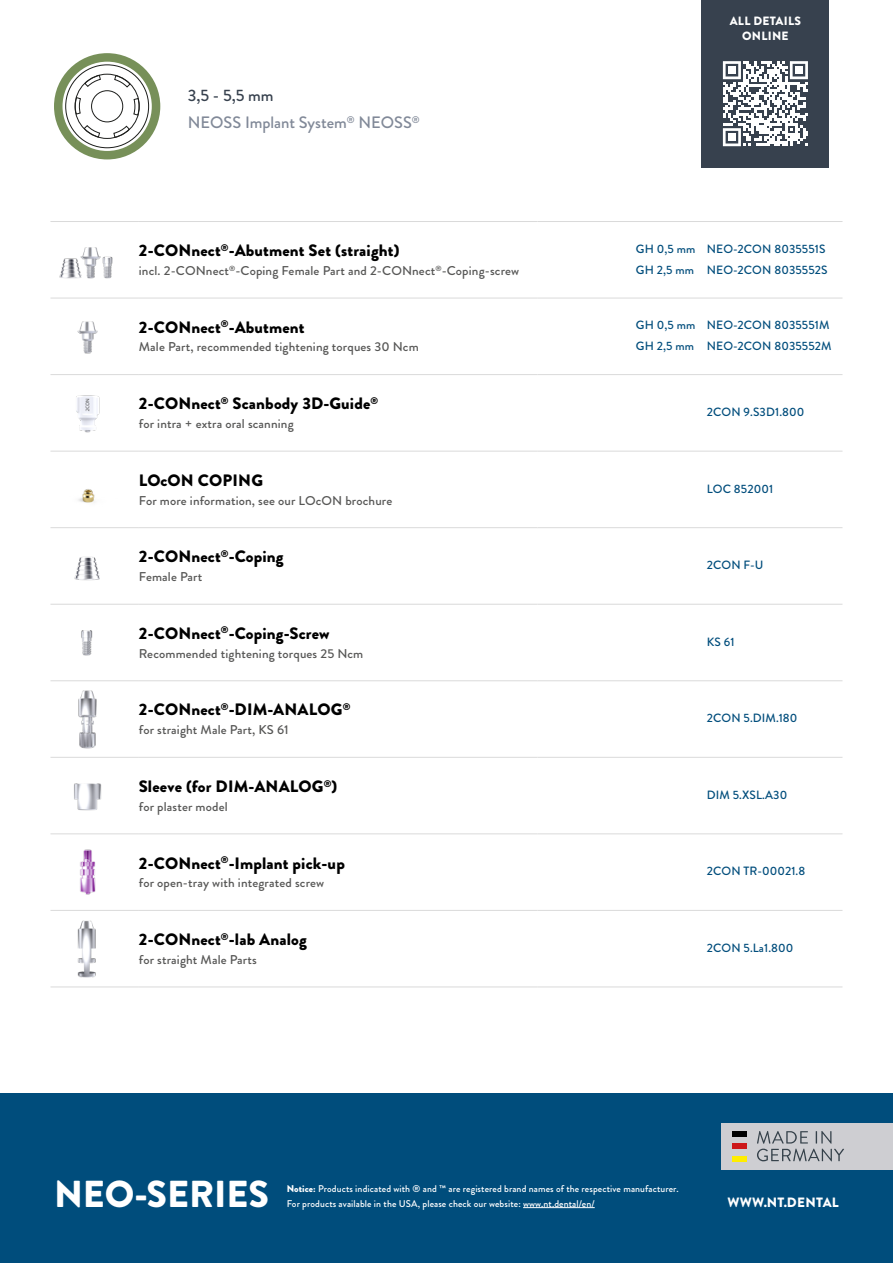
<style>
.page{position:relative;width:893px;height:1263px;background:#fff}
.page>*{position:absolute;margin:0;border:0;box-sizing:border-box;transform-origin:0 0}
.t1{font:900 37.5px "Brandon Grotesque";color:#fff}
.Artikel{font:900 16.5px "Brandon Grotesque";letter-spacing:.01em;color:#000}
.t2{font:500 16.5px "Brandon Grotesque";color:#818998}
.t3{font:500 16.5px "Brandon Grotesque";color:#37414e}
.t4{font:900 13.5px "Brandon Grotesque";letter-spacing:.02em;color:#fff}
.Artikel_Zusatz{font:500 12.75px "Brandon Grotesque";letter-spacing:.01em;color:#575756}
.t5{font:500 12px "Brandon Grotesque";letter-spacing:.01em;color:#004d7c}
.t6{font:900 12px/14.4px "Brandon Grotesque";letter-spacing:.02em;color:#fff;text-align:center}
.t7{font:500 9.75px "Brandon Grotesque";letter-spacing:.01em;color:#fff}
.s1{font-weight:900}
</style>
<div class="page">
<div style="left:0;top:1093px;width:893px;height:170px;background:#004d7c"></div>
<div style="left:702px;top:0;width:127px;height:167px;background:#37414e"></div>
<hr style="left:523px;top:1207px;width:72px;height:1px;background:#fff">
<div style="left:721px;top:1123px;width:172px;height:47px;background:#ceced2"></div>
<div style="left:731px;top:1131px;width:15px;height:5px;background:#000"></div>
<div style="left:731px;top:1144px;width:15px;height:5px;background:#cd1719"></div>
<div style="left:731px;top:1156px;width:15px;height:5px;background:#ffed00"></div>
<svg style="left:757px;top:1131px;width:87px;height:30px"></svg>
<svg style="left:723px;top:61px;width:85px;height:85px"></svg>
<div style="left:728px;top:66px;width:8px;height:8px;background:#fff"></div>
<div style="left:795px;top:66px;width:8px;height:8px;background:#fff"></div>
<div style="left:728px;top:133px;width:8px;height:8px;background:#fff"></div>
<svg style="left:54px;top:53px;width:106px;height:106px"></svg>
<hr style="left:50px;top:221px;width:89px;height:1px;background:#dadada">
<hr style="left:139px;top:221px;width:398px;height:1px;background:#dadada">
<hr style="left:537px;top:221px;width:305px;height:1px;background:#dadada">
<hr style="left:50px;top:298px;width:89px;height:1px;background:#dadada">
<hr style="left:139px;top:298px;width:398px;height:1px;background:#dadada">
<hr style="left:537px;top:298px;width:305px;height:1px;background:#dadada">
<hr style="left:50px;top:374px;width:89px;height:1px;background:#dadada">
<hr style="left:139px;top:374px;width:398px;height:1px;background:#dadada">
<hr style="left:537px;top:374px;width:305px;height:1px;background:#dadada">
<hr style="left:50px;top:451px;width:89px;height:1px;background:#dadada">
<hr style="left:139px;top:451px;width:398px;height:1px;background:#dadada">
<hr style="left:537px;top:451px;width:305px;height:1px;background:#dadada">
<hr style="left:50px;top:527px;width:89px;height:1px;background:#dadada">
<hr style="left:139px;top:527px;width:398px;height:1px;background:#dadada">
<hr style="left:537px;top:527px;width:305px;height:1px;background:#dadada">
<hr style="left:50px;top:604px;width:89px;height:1px;background:#dadada">
<hr style="left:139px;top:604px;width:398px;height:1px;background:#dadada">
<hr style="left:537px;top:604px;width:305px;height:1px;background:#dadada">
<hr style="left:50px;top:680px;width:89px;height:1px;background:#dadada">
<hr style="left:139px;top:680px;width:398px;height:1px;background:#dadada">
<hr style="left:537px;top:680px;width:305px;height:1px;background:#dadada">
<hr style="left:50px;top:757px;width:89px;height:1px;background:#dadada">
<hr style="left:139px;top:757px;width:398px;height:1px;background:#dadada">
<hr style="left:537px;top:757px;width:305px;height:1px;background:#dadada">
<hr style="left:50px;top:833px;width:89px;height:1px;background:#dadada">
<hr style="left:139px;top:833px;width:398px;height:1px;background:#dadada">
<hr style="left:537px;top:833px;width:305px;height:1px;background:#dadada">
<hr style="left:50px;top:910px;width:89px;height:1px;background:#dadada">
<hr style="left:139px;top:910px;width:398px;height:1px;background:#dadada">
<hr style="left:537px;top:910px;width:305px;height:1px;background:#dadada">
<hr style="left:50px;top:986px;width:89px;height:1px;background:#dadada">
<hr style="left:139px;top:986px;width:398px;height:1px;background:#dadada">
<hr style="left:537px;top:986px;width:305px;height:1px;background:#dadada">
<img style="left:59px;top:247px;width:54px;height:32px">
<img style="left:77px;top:321px;width:21px;height:33px">
<img style="left:76px;top:395px;width:24px;height:38px">
<img style="left:78px;top:489px;width:17px;height:14px">
<img style="left:74px;top:556px;width:26px;height:25px">
<img style="left:81px;top:630px;width:12px;height:26px">
<img style="left:78px;top:690px;width:19px;height:59px">
<img style="left:74px;top:783px;width:28px;height:28px">
<img style="left:80px;top:849px;width:16px;height:46px">
<img style="left:77px;top:920px;width:19px;height:58px">
<p class="t3" style="left:188px;top:84px;width:87px">3,5 - 5,5 mm</p>
<p class="t2" style="left:188px;top:111px;width:233px">NEOSS Implant System<sup>®</sup> NEOSS<sup>®</sup></p>
<p class="Artikel" style="left:139px;top:239px;width:262px">2-CONnect<sup>®</sup>-Abutment Set (straight)</p>
<p class="Artikel_Zusatz" style="left:139px;top:262px;width:382px">incl. 2-CONnect<sup>®</sup>-Coping Female Part and 2-CONnect<sup>®</sup>-Coping-screw</p>
<p class="Artikel" style="left:139px;top:315px;width:167px">2-CONnect<sup>®</sup>-Abutment</p>
<p class="Artikel_Zusatz" style="left:139px;top:338px;width:281px">Male Part, recommended tightening torques 30 Ncm</p>
<p class="Artikel" style="left:139px;top:392px;width:241px">2-CONnect<sup>®</sup> Scanbody 3D-Guide<sup>®</sup></p>
<p class="Artikel_Zusatz" style="left:139px;top:415px;width:156px">for intra + extra oral scanning</p>
<p class="Artikel" style="left:139px;top:468px;width:126px">LOcON COPING</p>
<p class="Artikel_Zusatz" style="left:139px;top:491px;width:255px">For more information, see our LOcON brochure</p>
<p class="Artikel" style="left:139px;top:545px;width:146px">2-CONnect<sup>®</sup>-Coping</p>
<p class="Artikel_Zusatz" style="left:139px;top:568px;width:65px">Female Part</p>
<p class="Artikel" style="left:139px;top:621px;width:192px">2-CONnect<sup>®</sup>-Coping-Screw</p>
<p class="Artikel_Zusatz" style="left:139px;top:644px;width:226px">Recommended tightening torques 25 Ncm</p>
<p class="Artikel" style="left:139px;top:698px;width:213px">2-CONnect<sup>®</sup>-DIM-ANALOG<sup>®</sup></p>
<p class="Artikel_Zusatz" style="left:139px;top:721px;width:151px">for straight Male Part, KS 61</p>
<p class="Artikel" style="left:139px;top:775px;width:200px">Sleeve (for DIM-ANALOG<sup>®</sup>)</p>
<p class="Artikel_Zusatz" style="left:139px;top:797px;width:90px">for plaster model</p>
<p class="Artikel" style="left:139px;top:851px;width:207px">2-CONnect<sup>®</sup>-Implant pick-up</p>
<p class="Artikel_Zusatz" style="left:139px;top:874px;width:187px">for open-tray with integrated screw</p>
<p class="Artikel" style="left:139px;top:928px;width:169px">2-CONnect<sup>®</sup>-lab Analog</p>
<p class="Artikel_Zusatz" style="left:139px;top:951px;width:119px">for straight Male Parts</p>
<p class="t6" style="left:730px;top:14px;width:73px">ALL DETAILS<br>ONLINE</p>
<p class="t5" style="left:636px;top:240px;width:61px">GH 0,5 mm</p>
<p class="t5" style="left:707px;top:240px;width:120px">NEO-2CON 8035551S</p>
<p class="t5" style="left:636px;top:261px;width:60px">GH 2,5 mm</p>
<p class="t5" style="left:707px;top:261px;width:122px">NEO-2CON 8035552S</p>
<p class="t5" style="left:636px;top:317px;width:61px">GH 0,5 mm</p>
<p class="t5" style="left:707px;top:317px;width:124px">NEO-2CON 8035551M</p>
<p class="t5" style="left:636px;top:338px;width:60px">GH 2,5 mm</p>
<p class="t5" style="left:707px;top:338px;width:126px">NEO-2CON 8035552M</p>
<p class="t5" style="left:707px;top:404px;width:99px">2CON 9.S3D1.800</p>
<p class="t5" style="left:707px;top:480px;width:68px">LOC 852001</p>
<p class="t5" style="left:707px;top:557px;width:58px">2CON F-U</p>
<p class="t5" style="left:707px;top:633px;width:29px">KS 61</p>
<p class="t5" style="left:707px;top:710px;width:92px">2CON 5.DIM.180</p>
<p class="t5" style="left:707px;top:786px;width:82px">DIM 5.XSL.A30</p>
<p class="t5" style="left:707px;top:863px;width:100px">2CON TR-00021.8</p>
<p class="t5" style="left:707px;top:939px;width:88px">2CON 5.La1.800</p>
<h1 class="t1" style="left:54px;top:1167px;width:217px">NEO-SERIES</h1>
<p class="t7" style="left:287px;top:1181px;width:393px"><span class="s1">Notice:</span> Products indicated with ® and ™ are registered brand names of the respective manufacturer.</p>
<p class="t7" style="left:287px;top:1196px;width:310px">For products available in the USA, please check our website: www.nt.dental/en/</p>
<p class="t4" style="left:728px;top:1192px;width:113px">WWW.NT.DENTAL</p>
</div>
